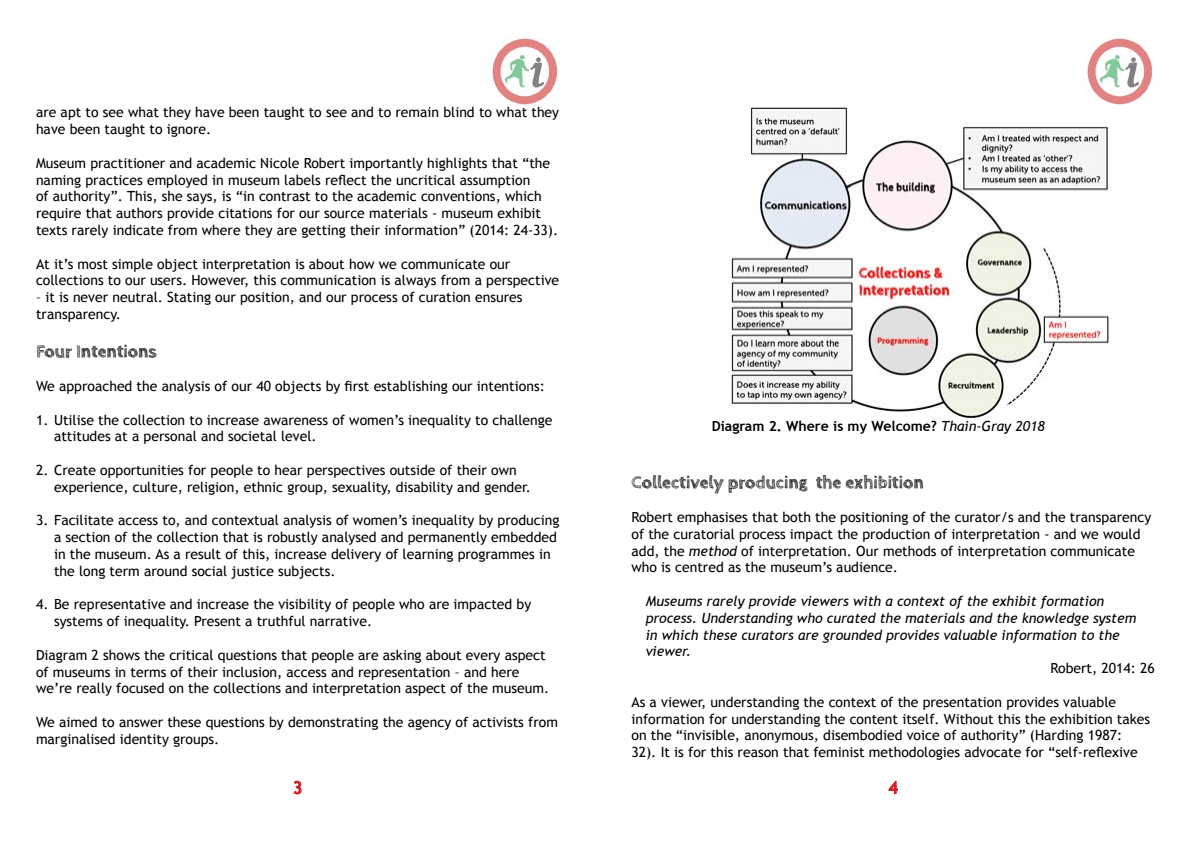
<style>
.page{position:relative;width:1191px;height:842px;background:#fff}
.page>*{position:absolute;margin:0;border:0;box-sizing:border-box;transform-origin:0 0}
.t1{font:700 18px "Cabin Sketch";color:#000}
.t2{font:17px "Trebuchet MS";color:#cd171a}
.t3{font:14px/16.8px "Trebuchet MS";color:#000}
.t4{font:italic 14px/16.8px "Trebuchet MS";color:#000}
.t5{font:700 14px "Trebuchet MS";color:#000}
.s1{font-weight:400;font-style:italic}
.s2{font-style:italic}
</style>
<div class="page">
<img style="left:492px;top:37px;width:66px;height:68px">
<svg style="left:294px;top:781px;width:7px;height:13px"></svg>
<svg style="left:888px;top:781px;width:10px;height:13px"></svg>
<img style="left:1087px;top:37px;width:66px;height:68px">
<img style="left:727px;top:107px;width:384px;height:312px">
<p class="t3" style="left:36px;top:104px;width:524px">are apt to see what they have been taught to see and to remain blind to what they have been taught to ignore.</p>
<p class="t3" style="left:36px;top:155px;width:524px">Museum practitioner and academic Nicole Robert importantly highlights that “the naming practices employed in museum labels reflect the uncritical assumption<br>of authority”. This, she says, is “in contrast to the academic conventions, which require that authors provide citations for our source materials - museum exhibit texts rarely indicate from where they are getting their information” (2014: 24-33).</p>
<p class="t3" style="left:36px;top:255px;width:524px">At it’s most simple object interpretation is about how we communicate our collections to our users. However, this communication is always from a perspective</p>
<p class="t3" style="left:36px;top:289px;width:488px">– it is never neutral. Stating our position, and our process of curation ensures transparency.</p>
<p class="t1" style="left:36px;top:342px;width:122px">Four Intentions</p>
<p class="t3" style="left:36px;top:378px;width:510px">We approached the analysis of our 40 objects by first establishing our intentions:</p>
<p class="t3" style="left:54px;top:411px;width:500px;text-indent:-18px">1. Utilise the collection to increase awareness of women’s inequality to challenge attitudes at a personal and societal level.</p>
<p class="t3" style="left:54px;top:462px;width:478px;text-indent:-18px">2. Create opportunities for people to hear perspectives outside of their own experience, culture, religion, ethnic group, sexuality, disability and gender.</p>
<p class="t3" style="left:54px;top:512px;width:507px;text-indent:-18px">3. Facilitate access to, and contextual analysis of women’s inequality by producing a section of the collection that is robustly analysed and permanently embedded in the museum. As a result of this, increase delivery of learning programmes in the long term around social justice subjects.</p>
<p class="t3" style="left:54px;top:596px;width:479px;text-indent:-18px">4. Be representative and increase the visibility of people who are impacted by systems of inequality. Present a truthful narrative.</p>
<p class="t3" style="left:36px;top:647px;width:515px">Diagram 2 shows the critical questions that people are asking about every aspect of museums in terms of their inclusion, access and representation – and here we’re really focused on the collections and interpretation aspect of the museum.</p>
<p class="t3" style="left:36px;top:714px;width:523px">We aimed to answer these questions by demonstrating the agency of activists from marginalised identity groups.</p>
<p class="t5" style="left:711px;top:418px;width:334px">Diagram 2. Where is my Welcome? <span class="s1">Thain-Gray 2018</span></p>
<p class="t1" style="left:631px;top:473px;width:294px">Collectively producing the exhibition</p>
<p class="t3" style="left:631px;top:509px;width:521px">Robert emphasises that both the positioning of the curator/s and the transparency of the curatorial process impact the production of interpretation - and we would add, the <span class="s2">method</span> of interpretation. Our methods of interpretation communicate who is centred as the museum’s audience.</p>
<p class="t4" style="left:645px;top:593px;width:492px">Museums rarely provide viewers with a context of the exhibit formation process. Understanding who curated the materials and the knowledge system in which these curators are grounded provides valuable information to the viewer.</p>
<p class="t3" style="left:1050px;top:660px;width:106px">Robert, 2014: 26</p>
<p class="t3" style="left:631px;top:693px;width:520px">As a viewer, understanding the context of the presentation provides valuable information for understanding the content itself. Without this the exhibition takes on the “invisible, anonymous, disembodied voice of authority” (Harding 1987:<br>32). It is for this reason that feminist methodologies advocate for “self-reflexive</p>
<p class="t2" style="left:293px;top:777px;width:10px">3</p>
<p class="t2" style="left:888px;top:777px;width:10px">4</p>
</div>
